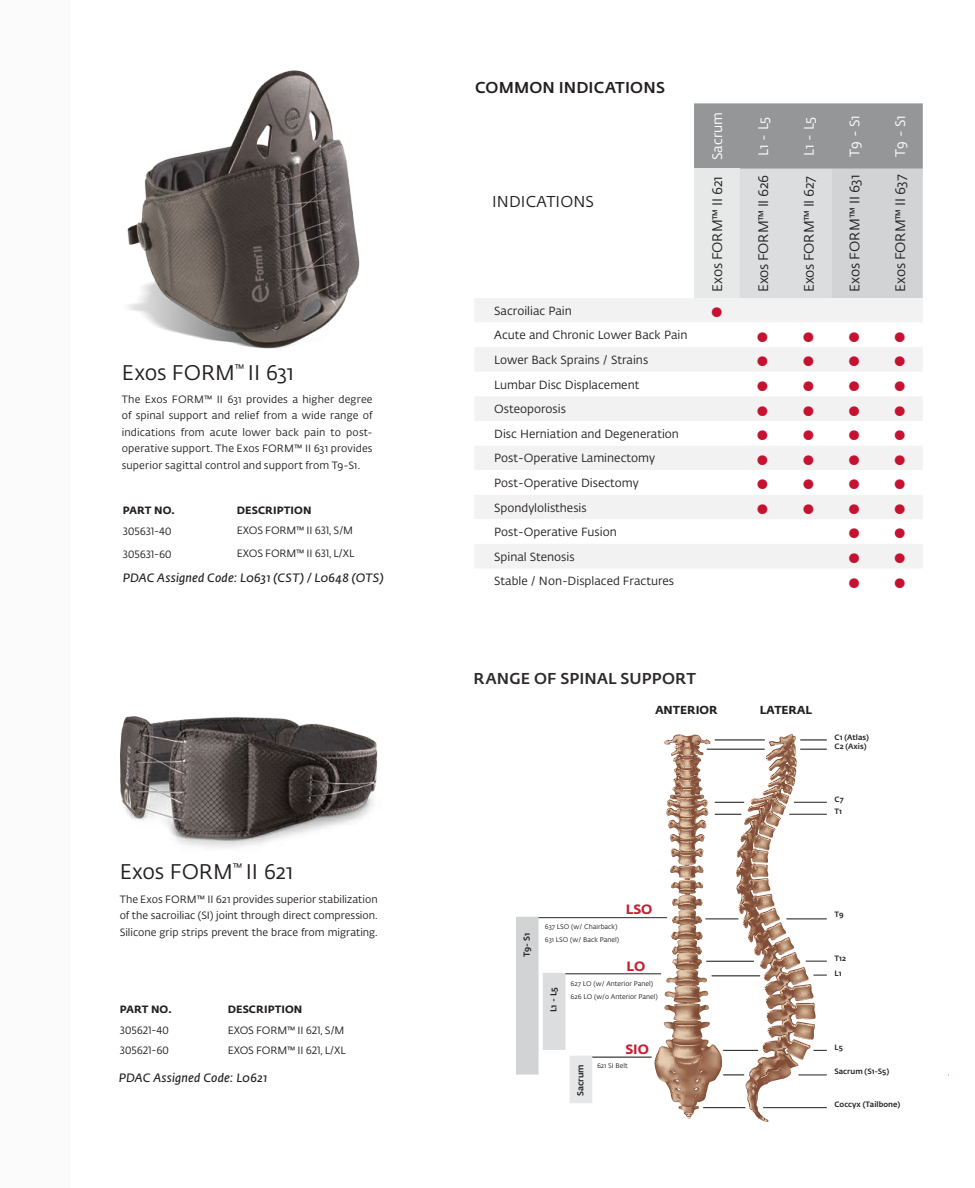
<style>
.page{position:relative;width:975px;height:1188px;background:#fff}
.page>*{position:absolute;margin:0;border:0;box-sizing:border-box;transform-origin:0 0}
.t1{font:21px "Fedra Sans Alt Std";letter-spacing:-.005em;color:#231f20}
.Paragraph_Style_14{font:21px "Fedra Sans Alt Pro";letter-spacing:-.005em;color:#231f20}
.t2{font:17.55px "Fedra Sans Alt Pro";color:#c41230}
.t3{font:500 15.6px "Fedra Sans Alt Pro";letter-spacing:.01em;color:#231f20}
.t4{font:15.6px "Fedra Sans Alt Pro";letter-spacing:.01em;color:#231f20}
.t5{font:13.65px "Fedra Sans Alt Std";letter-spacing:-.015em;color:#231f20}
.t6{font:13.65px "Fedra Sans Alt Std";color:#fff}
.t7{font:700 13.35px "Fedra Sans Alt Std";color:#c52032}
.Paragraph_Style_15{font:italic 600 12px "Fedra Sans Alt Pro";letter-spacing:.015em;color:#231f20}
.t8{font:11.7px "Fedra Sans Alt Pro";color:#231f20}
.t9{font:700 11.55px "Fedra Sans Alt Std";color:#221f1f}
.Paragraph_Style_14-2{font:10.5px/16.5px "Fedra Sans Alt Pro";letter-spacing:.005em;color:#231f20;text-align:justify}
.Paragraph_Style_6{font:10.5px "Fedra Sans Alt Pro";letter-spacing:-.02em;color:#231f20}
.Paragraph_Style_5{font:700 10.5px "Fedra Sans Alt Pro";letter-spacing:.01em;color:#231f20}
.t10{font:500 8.55px "Fedra Sans Alt Std";color:#221f1f}
.t11{font:500 7.65px "Fedra Sans Alt Std";color:#221f1f}
.t12{font:6.75px/13.4px "Fedra Sans Alt Std";color:#221f1f}
.s1{font-family:"Fedra Sans Alt Pro"}
</style>
<div class="page">
<svg style="left:694px;top:103px;width:228px;height:195px;background:#c2c4c5"></svg>
<div style="left:475px;top:298px;width:447px;height:24px;background:#f2f2f3"></div>
<div style="left:475px;top:347px;width:447px;height:24px;background:#f2f2f3"></div>
<svg style="left:475px;top:397px;width:447px;height:171px;fill:#f2f2f3"></svg>
<img style="left:120px;top:716px;width:258px;height:132px">
<svg style="left:654px;top:734px;width:172px;height:388px"></svg>
<hr style="left:545px;top:973px;width:116px;height:1px;background:#333">
<hr style="left:519px;top:917px;width:148px;height:1px;background:#333">
<hr style="left:705px;top:918px;width:33px;height:1px;background:#333">
<hr style="left:786px;top:918px;width:40px;height:1px;background:#333">
<hr style="left:570px;top:1057px;width:81px;height:1px;background:#221f1f">
<div style="left:517px;top:918px;width:20px;height:156px;background:#d1d3d4"></div>
<div style="left:516px;top:917px;width:22px;height:158px;border:2px solid #d1d3d4"></div>
<div style="left:544px;top:974px;width:20px;height:75px;background:#dbdddf"></div>
<div style="left:543px;top:973px;width:22px;height:77px;border:2px solid #dbdddf"></div>
<div style="left:570px;top:1057px;width:21px;height:45px;background:#e6e7e9"></div>
<div style="left:569px;top:1056px;width:23px;height:47px;border:2px solid #e6e7e9"></div>
<img style="left:127px;top:70px;width:233px;height:279px">
<p class="Paragraph_Style_14" style="left:122px;top:358px;width:174px">Exos FORM<sup>™</sup> II 631</p>
<p class="Paragraph_Style_14-2" style="left:122px;top:391px;width:252px">The Exos FORM™ II 631 provides a higher degree of spinal support and relief from a wide range of indications from acute lower back pain to post&shy;operative support. The Exos FORM™ II 631 provides superior sagittal control and support from T9-S1.</p>
<p class="Paragraph_Style_5" style="left:123px;top:501px;width:53px">PART NO.</p>
<p class="Paragraph_Style_5" style="left:237px;top:501px;width:76px">DESCRIPTION</p>
<p class="Paragraph_Style_6" style="left:123px;top:524px;width:51px">305631-40</p>
<p class="Paragraph_Style_6" style="left:237px;top:523px;width:118px">EXOS FORM™ II 631, S/M</p>
<p class="Paragraph_Style_6" style="left:123px;top:547px;width:51px">305631-60</p>
<p class="Paragraph_Style_6" style="left:237px;top:546px;width:119px">EXOS FORM™ II 631, L/XL</p>
<p class="Paragraph_Style_15" style="left:123px;top:569px;width:262px">PDAC Assigned Code: L0631 (CST) / L0648 (OTS)</p>
<p class="t1" style="left:120px;top:859px;width:175px">Exos FORM<sup>™</sup> <span class="s1">II</span> 621</p>
<p class="Paragraph_Style_14-2" style="left:120px;top:890px;width:259px">The Exos FORM™ II 621 provides superior stabilization of the sacroiliac (SI) joint through direct compression.<br>Silicone grip strips prevent the brace from migrating.</p>
<p class="Paragraph_Style_5" style="left:120px;top:1001px;width:53px">PART NO.</p>
<p class="Paragraph_Style_5" style="left:228px;top:1001px;width:76px">DESCRIPTION</p>
<p class="Paragraph_Style_6" style="left:120px;top:1023px;width:51px">305621-40</p>
<p class="Paragraph_Style_6" style="left:228px;top:1023px;width:118px">EXOS FORM™ II 621, S/M</p>
<p class="Paragraph_Style_6" style="left:120px;top:1043px;width:51px">305621-60</p>
<p class="Paragraph_Style_6" style="left:228px;top:1043px;width:119px">EXOS FORM™ II 621, L/XL</p>
<p class="Paragraph_Style_15" style="left:119px;top:1070px;width:150px">PDAC Assigned Code: L0621</p>
<p class="t3" style="left:475px;top:76px;width:191px">COMMON INDICATIONS</p>
<p class="t4" style="left:492px;top:190px;width:103px">INDICATIONS</p>
<p class="t6" style="left:709px;top:160px;width:49px;rotate:-90deg">Sacrum</p>
<p class="t6" style="left:755px;top:156px;width:41px;rotate:-90deg">L1 - L5</p>
<p class="t6" style="left:800px;top:156px;width:41px;rotate:-90deg">L1 - L5</p>
<p class="t6" style="left:846px;top:157px;width:43px;rotate:-90deg">T9 - S1</p>
<p class="t6" style="left:892px;top:157px;width:43px;rotate:-90deg">T9 - S1</p>
<p class="t5" style="left:709px;top:292px;width:118px;rotate:-90deg">Exos FORM™ II 621</p>
<p class="t5" style="left:755px;top:292px;width:119px;rotate:-90deg">Exos FORM™ II 626</p>
<p class="t5" style="left:800px;top:292px;width:118px;rotate:-90deg">Exos FORM™ II 627</p>
<p class="t5" style="left:846px;top:292px;width:119px;rotate:-90deg">Exos FORM™ II 631</p>
<p class="t5" style="left:892px;top:292px;width:119px;rotate:-90deg">Exos FORM™ II 637</p>
<p class="t8" style="left:494px;top:303px;width:79px">Sacroiliac Pain</p>
<p class="t2" style="left:710px;top:299px;width:15px">●</p>
<p class="t8" style="left:494px;top:327px;width:195px">Acute and Chronic Lower Back Pain</p>
<p class="t2" style="left:756px;top:323px;width:15px">●</p>
<p class="t2" style="left:801px;top:323px;width:15px">●</p>
<p class="t2" style="left:847px;top:323px;width:15px">●</p>
<p class="t2" style="left:893px;top:323px;width:15px">●</p>
<p class="t8" style="left:494px;top:352px;width:156px">Lower Back Sprains / Strains</p>
<p class="t2" style="left:756px;top:348px;width:15px">●</p>
<p class="t2" style="left:801px;top:348px;width:15px">●</p>
<p class="t2" style="left:847px;top:348px;width:15px">●</p>
<p class="t2" style="left:893px;top:348px;width:15px">●</p>
<p class="t8" style="left:494px;top:376px;width:147px">Lumbar Disc Displacement</p>
<p class="t2" style="left:756px;top:373px;width:15px">●</p>
<p class="t2" style="left:801px;top:373px;width:15px">●</p>
<p class="t2" style="left:847px;top:373px;width:15px">●</p>
<p class="t2" style="left:893px;top:373px;width:15px">●</p>
<p class="t8" style="left:494px;top:401px;width:73px">Osteoporosis</p>
<p class="t2" style="left:756px;top:397px;width:15px">●</p>
<p class="t2" style="left:801px;top:397px;width:15px">●</p>
<p class="t2" style="left:847px;top:397px;width:15px">●</p>
<p class="t2" style="left:893px;top:397px;width:15px">●</p>
<p class="t8" style="left:494px;top:426px;width:186px">Disc Herniation and Degeneration</p>
<p class="t2" style="left:756px;top:422px;width:15px">●</p>
<p class="t2" style="left:801px;top:422px;width:15px">●</p>
<p class="t2" style="left:847px;top:422px;width:15px">●</p>
<p class="t2" style="left:893px;top:422px;width:15px">●</p>
<p class="t8" style="left:494px;top:450px;width:162px">Post-Operative Laminectomy</p>
<p class="t2" style="left:756px;top:446px;width:15px">●</p>
<p class="t2" style="left:801px;top:446px;width:15px">●</p>
<p class="t2" style="left:847px;top:446px;width:15px">●</p>
<p class="t2" style="left:893px;top:446px;width:15px">●</p>
<p class="t8" style="left:494px;top:475px;width:146px">Post-Operative Disectomy</p>
<p class="t2" style="left:756px;top:471px;width:15px">●</p>
<p class="t2" style="left:801px;top:471px;width:15px">●</p>
<p class="t2" style="left:847px;top:471px;width:15px">●</p>
<p class="t2" style="left:893px;top:471px;width:15px">●</p>
<p class="t8" style="left:494px;top:499px;width:94px">Spondylolisthesis</p>
<p class="t2" style="left:756px;top:495px;width:15px">●</p>
<p class="t2" style="left:801px;top:495px;width:15px">●</p>
<p class="t2" style="left:847px;top:495px;width:15px">●</p>
<p class="t2" style="left:893px;top:495px;width:15px">●</p>
<p class="t8" style="left:494px;top:524px;width:124px">Post-Operative Fusion</p>
<p class="t2" style="left:847px;top:520px;width:15px">●</p>
<p class="t2" style="left:893px;top:520px;width:15px">●</p>
<p class="t8" style="left:494px;top:548px;width:82px">Spinal Stenosis</p>
<p class="t2" style="left:847px;top:545px;width:15px">●</p>
<p class="t2" style="left:893px;top:545px;width:15px">●</p>
<p class="t8" style="left:494px;top:573px;width:181px">Stable / Non-Displaced Fractures</p>
<p class="t2" style="left:847px;top:569px;width:15px">●</p>
<p class="t2" style="left:893px;top:569px;width:15px">●</p>
<h3 class="t3" style="left:473px;top:666px;width:224px">RANGE OF SPINAL SUPPORT</h3>
<p class="t9" style="left:655px;top:702px;width:64px">ANTERIOR</p>
<p class="t9" style="left:759px;top:702px;width:54px">LATERAL</p>
<p class="t11" style="left:834px;top:733px;width:36px">C1 (Atlas)</p>
<p class="t11" style="left:834px;top:742px;width:34px">C2 (Axis)</p>
<p class="t11" style="left:834px;top:795px;width:11px">C7</p>
<p class="t11" style="left:834px;top:807px;width:9px">T1</p>
<p class="t10" style="left:521px;top:957px;width:26px;rotate:-90deg">T9- S1</p>
<p class="t7" style="left:625px;top:901px;width:28px">LSO</p>
<p class="t12" style="left:545px;top:920px;width:76px">637 LSO (w/ Chairback)<br>631 LSO (w/ Back Panel)</p>
<p class="t12" style="left:570px;top:977px;width:89px">627 LO (w/ Anterior Panel)<br>626 LO (w/o Anterior Panel)</p>
<p class="t7" style="left:626px;top:958px;width:20px">LO</p>
<p class="t10" style="left:548px;top:1012px;width:27px;rotate:-90deg">L1 - L5</p>
<p class="t10" style="left:575px;top:1096px;width:33px;rotate:-90deg">Sacrum</p>
<p class="t7" style="left:625px;top:1041px;width:25px">SIO</p>
<p class="t12" style="left:597px;top:1059px;width:32px">621 SI Belt</p>
<p class="t11" style="left:834px;top:910px;width:11px">T9</p>
<p class="t11" style="left:834px;top:954px;width:13px">T12</p>
<p class="t11" style="left:834px;top:968px;width:8px">L1</p>
<p class="t11" style="left:834px;top:1043px;width:10px">L5</p>
<p class="t11" style="left:834px;top:1067px;width:56px">Sacrum (S1-S5)</p>
<p class="t11" style="left:834px;top:1100px;width:67px">Coccyx (Tailbone)</p>
</div>
